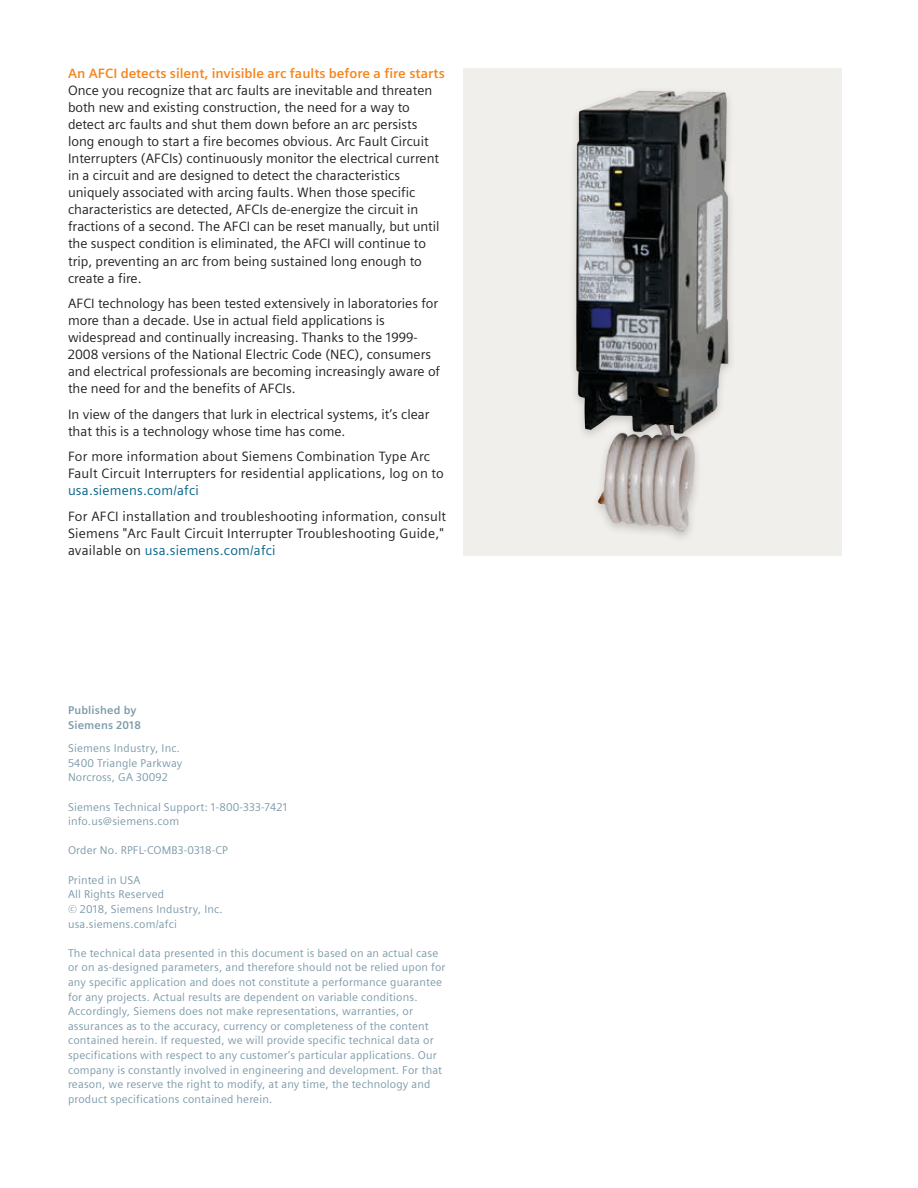
<style>
.page{position:relative;width:918px;height:1188px;background:#fff}
.page>*{position:absolute;margin:0;border:0;box-sizing:border-box;transform-origin:0 0}
.t1{font:13.5px/17px "Siemens Sans";color:#231f20}
.t2{font:700 13.5px "Siemens Sans";color:#f6861f}
.t3{font:13.5px "Siemens Sans";letter-spacing:.015em;color:#006288}
.t4{font:11.25px/14.5px "Siemens Sans";letter-spacing:.015em;color:#7c9aa9}
.t5{font:700 11.25px/14.7px "Siemens Sans";letter-spacing:.015em;color:#7c9aa9}
.s1{color:#006288}
</style>
<div class="page">
<div style="left:463px;top:68px;width:378px;height:487px;background:#f0efeb"></div>
<div style="left:568px;top:86px;width:169px;height:457px;background:#231f20;opacity:.2"></div>
<img style="left:579px;top:91px;width:60px;height:50px">
<p class="t2" style="left:68px;top:66px;width:378px">An AFCI detects silent, invisible arc faults before a fire starts</p>
<p class="t1" style="left:68px;top:82px;width:373px">Once you recognize that arc faults are inevitable and threaten both new and existing construction, the need for a way to detect arc faults and shut them down before an arc persists long enough to start a fire becomes obvious. Arc Fault Circuit Interrupters (AFCIs) continuously monitor the electrical current in a circuit and are designed to detect the characteristics uniquely associated with arcing faults. When those specific characteristics are detected, AFCIs de-energize the circuit in fractions of a second. The AFCI can be reset manually, but until the suspect condition is eliminated, the AFCI will continue to trip, preventing an arc from being sustained long enough to create a fire.</p>
<p class="t1" style="left:68px;top:295px;width:374px">AFCI technology has been tested extensively in laboratories for more than a decade. Use in actual field applications is widespread and continually increasing. Thanks to the 1999- 2008 versions of the National Electric Code (NEC), consumers and electrical professionals are becoming increasingly aware of the need for and the benefits of AFCIs.</p>
<p class="t1" style="left:68px;top:406px;width:363px">In view of the dangers that lurk in electrical systems, it’s clear that this is a technology whose time has come.</p>
<p class="t1" style="left:68px;top:448px;width:377px">For more information about Siemens Combination Type Arc<br>Fault Circuit Interrupters for residential applications, log on to</p>
<p class="t3" style="left:68px;top:483px;width:132px">usa.siemens.com/afci</p>
<p class="t1" style="left:68px;top:508px;width:380px">For AFCI installation and troubleshooting information, consult<br>Siemens "Arc Fault Circuit Interrupter Troubleshooting Guide," available on <span class="s1">usa.siemens.com/afci</span></p>
<p class="t5" style="left:68px;top:703px;width:75px">Published by<br>Siemens 2018</p>
<p class="t4" style="left:68px;top:741px;width:116px">Siemens Industry, Inc.<br>5400 Triangle Parkway<br>Norcross, GA 30092</p>
<p class="t4" style="left:68px;top:799px;width:221px">Siemens Technical Support: 1-800-333-7421 info.us@siemens.com</p>
<p class="t4" style="left:68px;top:843px;width:161px">Order No. RPFL-COMB3-0318-CP</p>
<p class="t4" style="left:68px;top:873px;width:156px">Printed in USA<br>All Rights Reserved<br>© 2018, Siemens Industry, Inc. usa.siemens.com/afci</p>
<p class="t4" style="left:68px;top:946px;width:379px">The technical data presented in this document is based on an actual case or on as-designed parameters, and therefore should not be relied upon for any specific application and does not constitute a performance guarantee for any projects. Actual results are dependent on variable conditions.<br>Accordingly, Siemens does not make representations, warranties, or assurances as to the accuracy, currency or completeness of the content contained herein. If requested, we will provide specific technical data or specifications with respect to any customer’s particular applications. Our company is constantly involved in engineering and development. For that reason, we reserve the right to modify, at any time, the technology and product specifications contained herein.</p>
</div>
